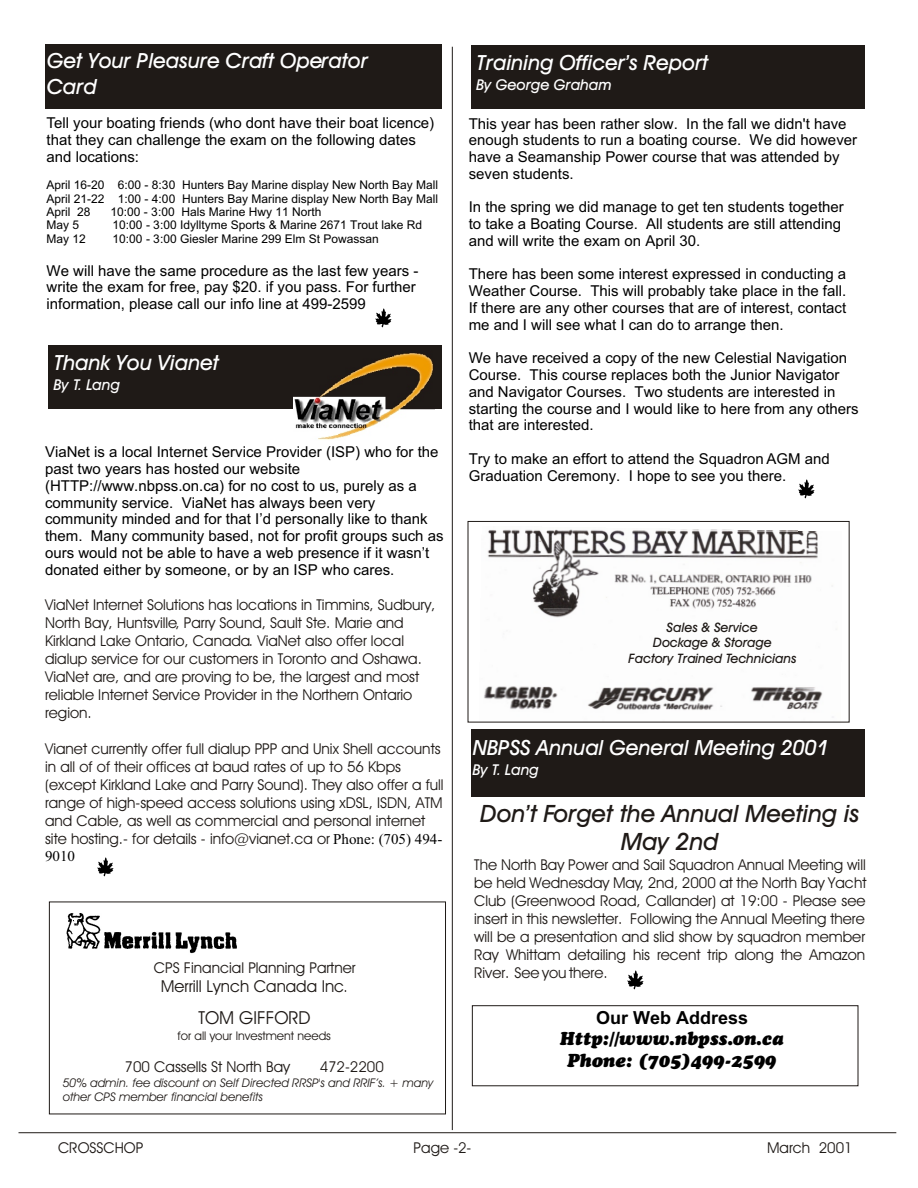
<style>
.page{position:relative;width:918px;height:1188px;background:#fff}
.page>*{position:absolute;margin:0;border:0;box-sizing:border-box;transform-origin:0 0}
.t1{font:24px/28.8px "Avant Garde Md BT";color:#1f1a17;text-align:center}
.t2{font:21px/25.2px "Avant Garde Md BT";color:#fff}
.t3{font:18px/21.9px "Cooper Blk It Hd BT";color:#000;text-align:center}
.t4{font:700 18px "Arial";color:#000}
.t5{font:18px "Avant Garde Bk BT";color:#1f1a17}
.t6{font:16.5px "Avant Garde Bk BT";color:#1f1a17}
.t7{font:15px/16.8px "Arial";color:#000}
.t8{font:15px/18px "Avant Garde Bk BT";color:#1f1a17}
.t9{font:italic 15px "Avant Garde Md BT";color:#fff}
.t10{font:15px "Times New Roman";color:#000}
.t11{font:13.05px/15.8px "Avant Garde Md BT";color:#1f1a17;text-align:center}
.t12{font:12px/13.4px "Arial";color:#000;text-align:justify}
.t13{font:italic 12px/14.4px "Avant Garde Bk BT";color:#1f1a17}
.t14{font:12px "Avant Garde Bk BT";color:#1f1a17}
.s1{font-family:"Times New Roman";color:#000}
.s2{font-size:15px}
</style>
<div class="page">
<div style="left:46px;top:45px;width:396px;height:64px;background:#1f1a17"></div>
<img style="left:375px;top:309px;width:17px;height:19px">
<hr style="left:19px;top:1132px;width:877px;height:1px;background:#1f1a17">
<img style="left:798px;top:479px;width:17px;height:20px">
<img style="left:97px;top:858px;width:17px;height:19px">
<div style="left:471px;top:45px;width:393px;height:64px;background:#1f1a17"></div>
<div style="left:48px;top:345px;width:394px;height:64px;background:#1f1a17"></div>
<hr style="left:452px;top:47px;width:1px;height:1083px;background:#1f1a17">
<img style="left:48px;top:906px;width:205px;height:209px">
<div style="left:34px;top:959px;width:251px;height:150px;background:#fff"></div>
<div style="left:49px;top:902px;width:397px;height:212px;border:1px solid #1f1a17"></div>
<img style="left:294px;top:353px;width:140px;height:87px">
<img style="left:480px;top:529px;width:362px;height:194px">
<div style="left:468px;top:521px;width:381px;height:201px;border:1px solid #1f1a17"></div>
<div style="left:471px;top:729px;width:394px;height:67px;background:#1f1a17"></div>
<img style="left:627px;top:970px;width:17px;height:20px">
<h2 class="t2" style="left:47px;top:50px;width:322px">Get Your Pleasure Craft Operator<br>Card</h2>
<p class="t7" style="left:47px;top:116px;width:389px">Tell your boating friends (who dont have their boat licence) that they can challenge the exam on the following dates and locations:</p>
<p class="t12" style="left:47px;top:179px;width:393px">April 16-20 6:00 - 8:30 Hunters Bay Marine display New North Bay Mall April 21-22 1:00 - 4:00 Hunters Bay Marine display New North Bay Mall April 28</p>
<p class="t12" style="left:111px;top:206px;width:212px">10:00 - 3:00 Hals Marine Hwy 11 North</p>
<p class="t12" style="left:47px;top:220px;width:34px">May 5</p>
<p class="t12" style="left:113px;top:220px;width:311px">10:00 - 3:00 Idylltyme Sports &amp; Marine 2671 Trout lake Rd</p>
<p class="t12" style="left:47px;top:233px;width:41px">May 12</p>
<p class="t12" style="left:113px;top:233px;width:268px">10:00 - 3:00 Giesler Marine 299 Elm St Powassan</p>
<p class="t7" style="left:47px;top:263px;width:373px">We will have the same procedure as the last few years - write the exam for free, pay $20. if you pass. For further information, please call our info line at 499-2599</p>
<h2 class="t2" style="left:54px;top:352px;width:166px">Thank You Vianet</h2>
<p class="t9" style="left:54px;top:378px;width:68px">By T. Lang</p>
<p class="t7" style="left:45px;top:445px;width:400px">ViaNet is a local Internet Service Provider (ISP) who for the past two years has hosted our website (HTTP://www.nbpss.on.ca) for no cost to us, purely as a community service. ViaNet has always been very community minded and for that I’d personally like to thank them. Many community based, not for profit groups such as ours would not be able to have a web presence if it wasn’t donated either by someone, or by an ISP who cares.</p>
<p class="t8" style="left:45px;top:597px;width:392px">ViaNet Internet Solutions has locations in Timmins, Sudbury, North Bay, Huntsville, Parry Sound, Sault Ste. Marie and Kirkland Lake Ontario, Canada. ViaNet also offer local dialup service for our customers in Toronto and Oshawa.<br>ViaNet are, and are proving to be, the largest and most reliable Internet Service Provider in the Northern Ontario region.</p>
<p class="t8" style="left:45px;top:741px;width:400px">Vianet currently offer full dialup PPP and Unix Shell accounts in all of of their offices at baud rates of up to 56 Kbps (except Kirkland Lake and Parry Sound). They also offer a full range of high-speed access solutions using xDSL, ISDN, ATM and Cable, as well as commercial and personal internet</p>
<p class="t8" style="left:45px;top:831px;width:399px">site hosting.- for details - info@vianet.ca or <span class="s1">Phone: (705) 494-</span></p>
<p class="t10" style="left:45px;top:850px;width:31px">9010</p>
<p class="t8" style="left:154px;top:960px;width:203px">CPS Financial Planning Partner</p>
<p class="t6" style="left:161px;top:980px;width:188px">Merrill Lynch Canada Inc<span class="s2">.</span></p>
<p class="t5" style="left:199px;top:1010px;width:114px">TOM GIFFORD</p>
<p class="t14" style="left:178px;top:1031px;width:155px">for all your Investment needs</p>
<p class="t8" style="left:125px;top:1059px;width:167px">700 Cassells St North Bay</p>
<p class="t8" style="left:320px;top:1059px;width:66px">472-2200</p>
<p class="t13" style="left:63px;top:1076px;width:372px">50% admin. fee discount on Self Directed RRSP's and RRIF’s. + many other CPS member financial benefits</p>
<h2 class="t2" style="left:477px;top:52px;width:233px">Training Officer’s Report</h2>
<p class="t9" style="left:477px;top:78px;width:136px">By George Graham</p>
<p class="t7" style="left:469px;top:116px;width:390px">This year has been rather slow. In the fall we didn't have enough students to run a boating course. We did however have a Seamanship Power course that was attended by seven students.</p>
<p class="t7" style="left:469px;top:200px;width:377px">In the spring we did manage to get ten students together to take a Boating Course. All students are still attending and will write the exam on April 30.</p>
<p class="t7" style="left:469px;top:267px;width:379px;text-align:justify">There has been some interest expressed in conducting a Weather Course. This will probably take place in the fall.<br>If there are any other courses that are of interest, contact me and I will see what I can do to arrange then.</p>
<p class="t7" style="left:469px;top:351px;width:392px">We have received a copy of the new Celestial Navigation Course. This course replaces both the Junior Navigator and Navigator Courses. Two students are interested in starting the course and I would like to here from any others that are interested.</p>
<p class="t7" style="left:469px;top:451px;width:363px">Try to make an effort to attend the Squadron AGM and<br>Graduation Ceremony. I hope to see you there.</p>
<p class="t11" style="left:629px;top:620px;width:169px">Sales &amp; Service<br>Dockage &amp; Storage<br>Factory Trained Technicians</p>
<h2 class="t2" style="left:473px;top:737px;width:358px">NBPSS Annual General Meeting 2001</h2>
<p class="t9" style="left:473px;top:763px;width:68px">By T. Lang</p>
<h1 class="t1" style="left:481px;top:801px;width:380px">Don’t Forget the Annual Meeting is<br>May 2nd</h1>
<p class="t8" style="left:474px;top:858px;width:394px;text-align:justify">The North Bay Power and Sail Squadron Annual Meeting will be held Wednesday May, 2nd, 2000 at the North Bay Yacht Club (Greenwood Road, Callander) at 19:00 - Please see insert in this newsletter. Following the Annual Meeting there will be a presentation and slid show by squadron member Ray Whittam detailing his recent trip along the Amazon River. See you there.</p>
<p class="t4" style="left:596px;top:1011px;width:154px">Our Web Address</p>
<p class="t3" style="left:560px;top:1030px;width:226px">Http://www.nbpss.on.ca<br>Phone: (705)499-2599</p>
<p class="t8" style="left:58px;top:1140px;width:87px">CROSSCHOP</p>
<p class="t8" style="left:414px;top:1140px;width:59px">Page -2-</p>
<p class="t8" style="left:767px;top:1140px;width:87px">March 2001</p>
</div>
